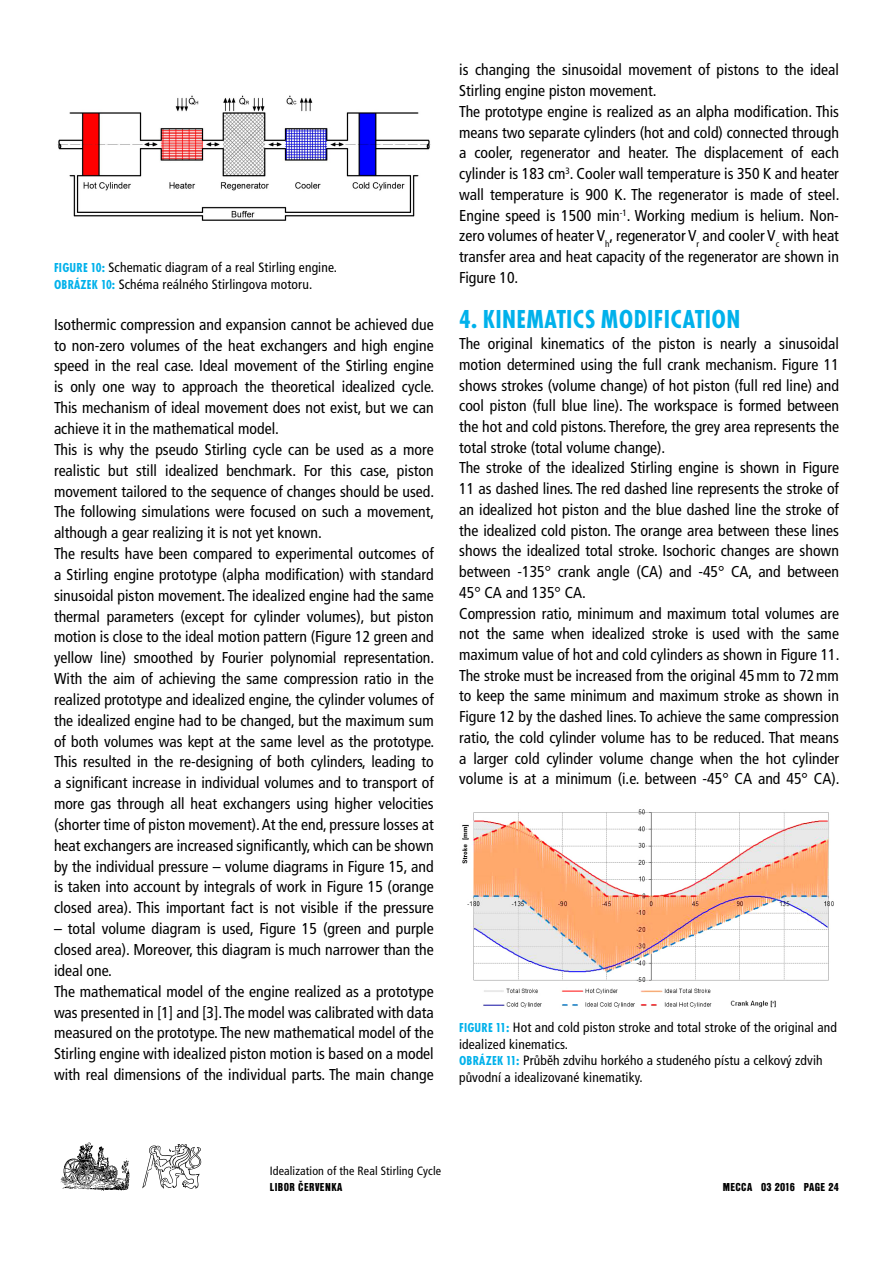
<style>
.page{position:relative;width:893px;height:1263px;background:#fff}
.page>*{position:absolute;margin:0;border:0;box-sizing:border-box;transform-origin:0 0}
.t1{font:700 condensed 27px "Futura TOT";letter-spacing:.015em;color:#00b1eb}
.t2{font:condensed 15.75px/20.9px "Frutiger CE";color:#000}
.t3{font:condensed 13.5px/16.5px "Frutiger CE";letter-spacing:.01em;color:#000}
.t4{font:condensed 12px "Frutiger CE";letter-spacing:.01em;color:#000}
.t5{font:12px "Nimbus Sans DOT Blac Cond";letter-spacing:.035em;color:#000}
.t6{font:12px "Nimbus Sans DOT Blac Cond";letter-spacing:.01em;color:#000}
.s1{font-family:"Futura TOT";font-weight:700;color:#00b1eb}
</style>
<div class="page">
<img style="left:60px;top:1142px;width:70px;height:49px">
<svg style="left:142px;top:1144px;width:59px;height:45px"></svg>
<img style="left:57px;top:95px;width:374px;height:126px">
<img style="left:462px;top:809px;width:372px;height:199px">
<p class="t3" style="left:54px;top:259px;width:284px"><span class="s1">FIGURE 10:</span> Schematic diagram of a real Stirling engine.<br><span class="s1">OBRÁZEK 10:</span> Schéma reálného Stirlingova motoru.</p>
<p class="t2" style="left:54px;top:314px;width:382px">Isothermic compression and expansion cannot be achieved due to non-zero volumes of the heat exchangers and high engine speed in the real case. Ideal movement of the Stirling engine is only one way to approach the theoretical idealized cycle.<br>This mechanism of ideal movement does not exist, but we can achieve it in the mathematical model.<br>This is why the pseudo Stirling cycle can be used as a more realistic but still idealized benchmark. For this case, piston movement tailored to the sequence of changes should be used.<br>The following simulations were focused on such a movement, although a gear realizing it is not yet known.<br>The results have been compared to experimental outcomes of a Stirling engine prototype (alpha modification) with standard sinusoidal piston movement. The idealized engine had the same thermal parameters (except for cylinder volumes), but piston motion is close to the ideal motion pattern (Figure 12 green and yellow line) smoothed by Fourier polynomial representation.<br>With the aim of achieving the same compression ratio in the realized prototype and idealized engine, the cylinder volumes of the idealized engine had to be changed, but the maximum sum of both volumes was kept at the same level as the prototype.<br>This resulted in the re-designing of both cylinders, leading to a significant increase in individual volumes and to transport of more gas through all heat exchangers using higher velocities (shorter time of piston movement). At the end, pressure losses at heat exchangers are increased significantly, which can be shown by the individual pressure – volume diagrams in Figure 15, and is taken into account by integrals of work in Figure 15 (orange closed area). This important fact is not visible if the pressure</p>
<p class="t2" style="left:54px;top:918px;width:381px">– total volume diagram is used, Figure 15 (green and purple closed area). Moreover, this diagram is much narrower than the ideal one.<br>The mathematical model of the engine realized as a prototype was presented in [1] and [3]. The model was calibrated with data measured on the prototype. The new mathematical model of the Stirling engine with idealized piston motion is based on a model with real dimensions of the individual parts. The main change</p>
<p class="t2" style="left:459px;top:60px;width:382px">is changing the sinusoidal movement of pistons to the ideal Stirling engine piston movement.<br>The prototype engine is realized as an alpha modification. This means two separate cylinders (hot and cold) connected through a cooler, regenerator and heater. The displacement of each cylinder is 183 cm<sup>3</sup>. Cooler wall temperature is 350 K and heater wall temperature is 900 K. The regenerator is made of steel.<br>Engine speed is 1500 min<sup>-1</sup>. Working medium is helium. Non&shy;zero volumes of heater V<sub>h</sub>, regenerator V<sub>r</sub> and cooler V<sub>c</sub> with heat transfer area and heat capacity of the regenerator are shown in Figure 10.</p>
<h1 class="t1" style="left:459px;top:304px;width:283px">4. KINEMATICS MODIFICATION</h1>
<p class="t2" style="left:459px;top:333px;width:382px">The original kinematics of the piston is nearly a sinusoidal motion determined using the full crank mechanism. Figure 11 shows strokes (volume change) of hot piston (full red line) and cool piston (full blue line). The workspace is formed between the hot and cold pistons. Therefore, the grey area represents the total stroke (total volume change).<br>The stroke of the idealized Stirling engine is shown in Figure 11 as dashed lines. The red dashed line represents the stroke of an idealized hot piston and the blue dashed line the stroke of the idealized cold piston. The orange area between these lines shows the idealized total stroke. Isochoric changes are shown between -135° crank angle (CA) and -45° CA, and between 45° CA and 135° CA.<br>Compression ratio, minimum and maximum total volumes are not the same when idealized stroke is used with the same maximum value of hot and cold cylinders as shown in Figure 11.<br>The stroke must be increased from the original 45mm to 72mm to keep the same minimum and maximum stroke as shown in Figure 12 by the dashed lines. To achieve the same compression ratio, the cold cylinder volume has to be reduced. That means a larger cold cylinder volume change when the hot cylinder volume is at a minimum (i.e. between -45° CA and 45° CA).</p>
<p class="t3" style="left:459px;top:1019px;width:379px"><span class="s1">FIGURE 11:</span> Hot and cold piston stroke and total stroke of the original and idealized kinematics.<br><span class="s1">OBRÁZEK 11:</span> Průběh zdvihu horkého a studeného pístu a celkový zdvih původní a idealizované kinematiky.</p>
<p class="t4" style="left:270px;top:1164px;width:173px">Idealization of the Real Stirling Cycle</p>
<p class="t5" style="left:270px;top:1180px;width:74px">LIBOR ČERVENKA</p>
<p class="t5" style="left:723px;top:1180px;width:14px">MECCA</p>
<p class="t6" style="left:761px;top:1180px;width:79px">03 2016 PAGE 24</p>
</div>
